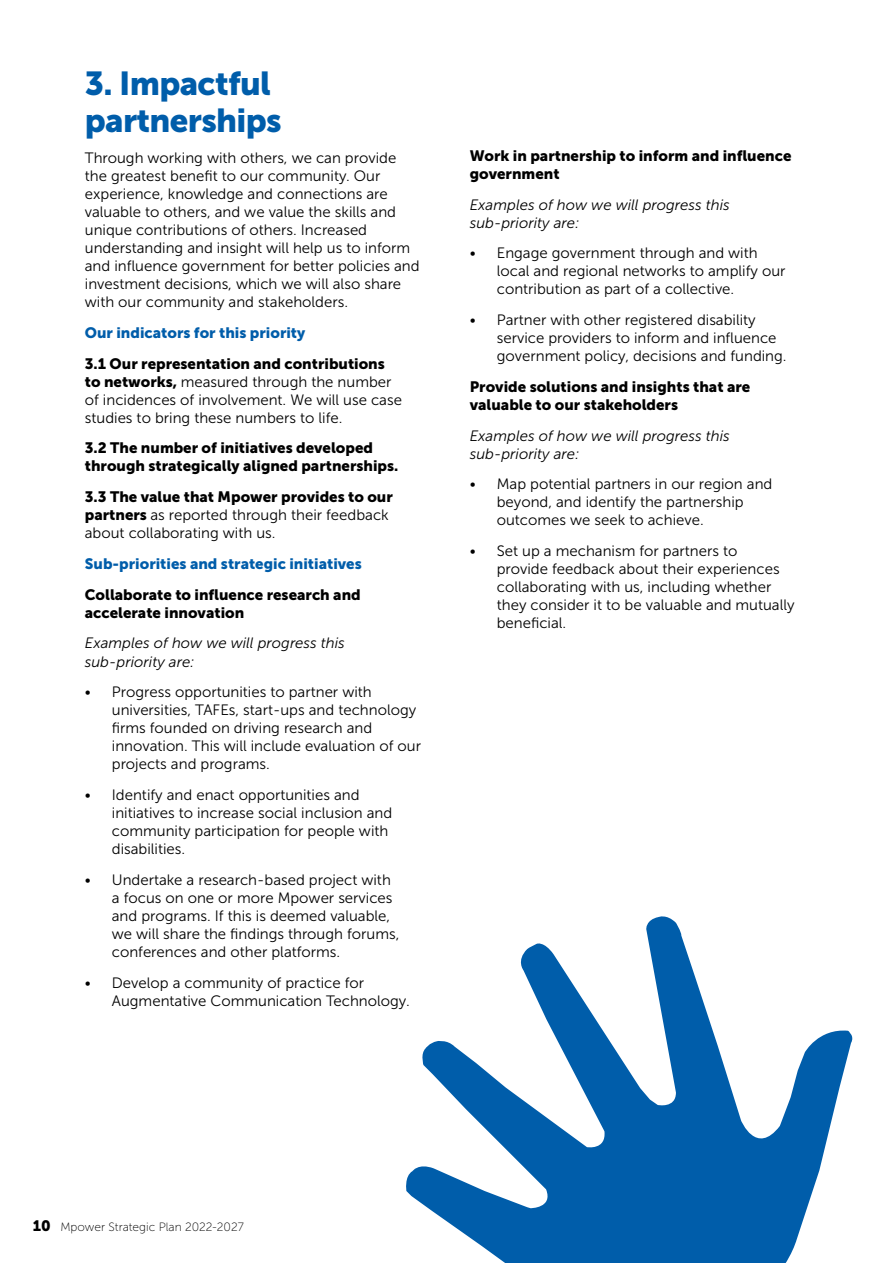
<style>
.page{position:relative;width:893px;height:1263px;background:#fff}
.page>*{position:absolute;margin:0;border:0;box-sizing:border-box;transform-origin:0 0}
.t1{font:33px/37.5px "Museo Sans 900";letter-spacing:-.02em;color:#005daa}
.t2{font:15px/18px "Museo Sans 300";color:#000}
.t3{font:15px/18px "Museo Sans 900";color:#000}
.t4{font:italic 15px/18px "Museo Sans 300";color:#000}
.t5{font:15px "Museo Sans 900";color:#005daa}
.t6{font:12px "Museo Sans 100";color:#000}
.s1{font-family:"Museo Sans 900"}
.s2{font-family:"Museo Sans 900";font-size:15px}
</style>
<div class="page">
<svg style="left:406px;top:916px;width:447px;height:347px"></svg>
<h1 class="t1" style="left:85px;top:64px;width:198px">3. Impactful partnerships</h1>
<p class="t2" style="left:85px;top:149px;width:336px">Through working with others, we can provide the greatest benefit to our community. Our experience, knowledge and connections are valuable to others, and we value the skills and unique contributions of others. Increased understanding and insight will help us to inform and influence government for better policies and investment decisions, which we will also share with our community and stakeholders.</p>
<p class="t5" style="left:85px;top:324px;width:222px">Our indicators for this priority</p>
<p class="t3" style="left:85px;top:354px;width:302px">3.1 Our representation and contributions</p>
<p class="t2" style="left:85px;top:373px;width:319px"><span class="s1">to networks,</span> measured through the number of incidences of involvement. We will use case studies to bring these numbers to life.</p>
<p class="t3" style="left:85px;top:439px;width:315px">3.2 The number of initiatives developed through strategically aligned partnerships.</p>
<p class="t3" style="left:85px;top:488px;width:309px">3.3 The value that Mpower provides to our</p>
<p class="t2" style="left:85px;top:506px;width:305px"><span class="s1">partners</span> as reported through their feedback about collaborating with us.</p>
<p class="t5" style="left:85px;top:555px;width:278px">Sub-priorities and strategic initiatives</p>
<p class="t3" style="left:85px;top:585px;width:277px">Collaborate to influence research and accelerate innovation</p>
<p class="t4" style="left:85px;top:634px;width:262px">Examples of how we will progress this sub-priority are:</p>
<p class="t2" style="left:112px;top:683px;width:311px;text-indent:-27px">• Progress opportunities to partner with universities, TAFEs, start-ups and technology firms founded on driving research and innovation. This will include evaluation of our projects and programs.</p>
<p class="t2" style="left:112px;top:786px;width:282px;text-indent:-27px">• Identify and enact opportunities and initiatives to increase social inclusion and community participation for people with disabilities.</p>
<p class="t2" style="left:112px;top:871px;width:289px;text-indent:-27px">• Undertake a research-based project with a focus on one or more Mpower services and programs. If this is deemed valuable, we will share the findings through forums, conferences and other platforms.</p>
<p class="t2" style="left:112px;top:973px;width:299px;text-indent:-27px">• Develop a community of practice for<br>Augmentative Communication Technology.</p>
<p class="t3" style="left:470px;top:147px;width:323px">Work in partnership to inform and influence government</p>
<p class="t4" style="left:470px;top:196px;width:262px">Examples of how we will progress this sub-priority are:</p>
<p class="t2" style="left:497px;top:244px;width:290px;text-indent:-27px">• Engage government through and with local and regional networks to amplify our contribution as part of a collective.</p>
<p class="t2" style="left:497px;top:311px;width:291px;text-indent:-27px">• Partner with other registered disability service providers to inform and influence government policy, decisions and funding.</p>
<p class="t3" style="left:470px;top:378px;width:282px">Provide solutions and insights that are valuable to our stakeholders</p>
<p class="t4" style="left:470px;top:427px;width:262px">Examples of how we will progress this sub-priority are:</p>
<p class="t2" style="left:497px;top:475px;width:277px;text-indent:-27px">• Map potential partners in our region and beyond, and identify the partnership outcomes we seek to achieve.</p>
<p class="t2" style="left:497px;top:542px;width:299px;text-indent:-27px">• Set up a mechanism for partners to<br>provide feedback about their experiences collaborating with us, including whether they consider it to be valuable and mutually beneficial.</p>
<p class="t6" style="left:33px;top:1220px;width:212px"><span class="s2">10</span> Mpower Strategic Plan 2022-2027</p>
</div>
